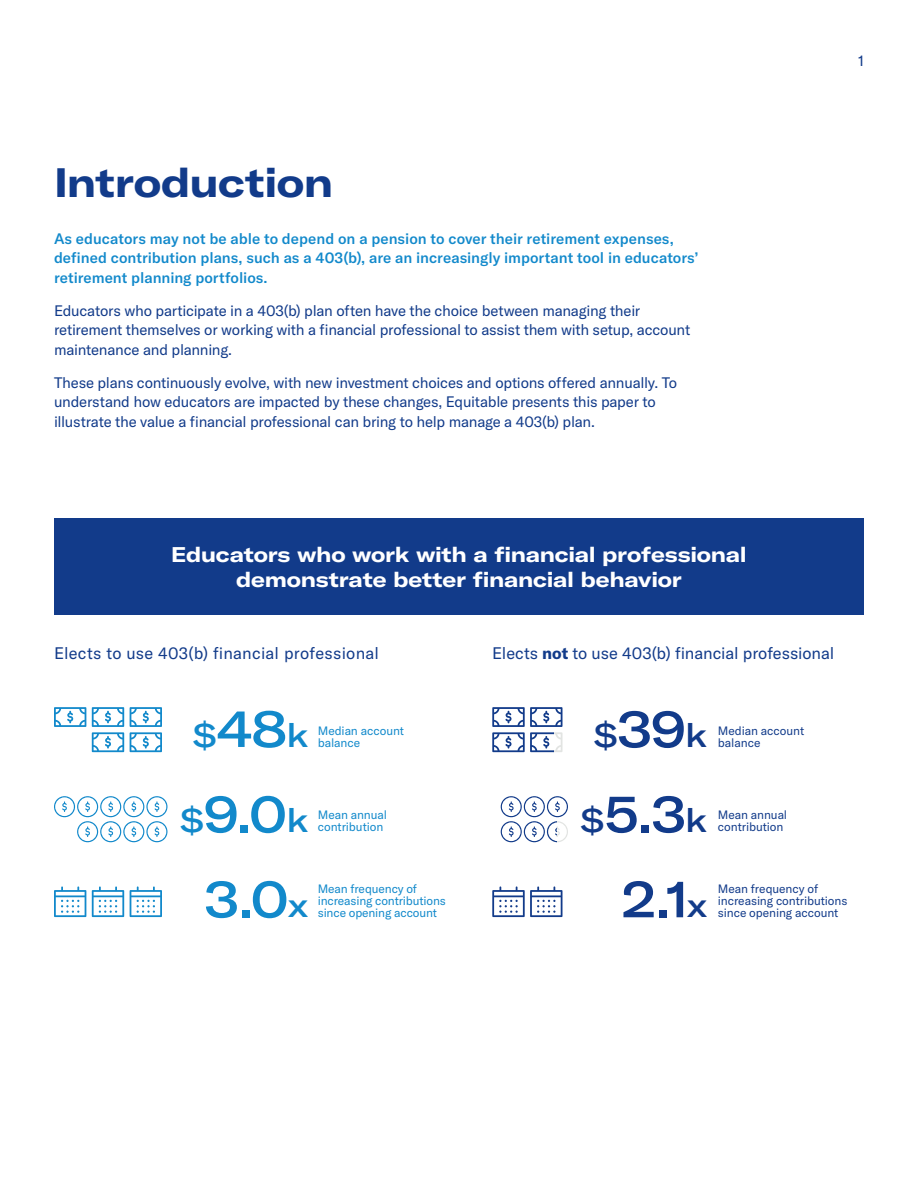
<style>
.page{position:relative;width:918px;height:1188px;background:#fff}
.page>*{position:absolute;margin:0;border:0;box-sizing:border-box;transform-origin:0 0}
.E_Head{font:500 expanded 51px "GT America";color:#1289cb}
.E_Head-2{font:500 expanded 51px "GT America";color:#123b8a}
.A_Head{font:700 expanded 40.5px "GT America";letter-spacing:-.015em;color:#123b8a}
.E_Head-3{font:500 expanded 33.15px "GT America";color:#1289cb}
.E_Head-4{font:500 expanded 33.15px "GT America";color:#123b8a}
.B_Head{font:700 expanded 21px/25.5px "GT America";letter-spacing:-.01em;color:#fff;text-align:center}
.C_Head{font:16.5px "GT America";letter-spacing:.005em;color:#123b8a}
.Body_Copy{font:15px/19.5px "GT America";letter-spacing:-.015em;color:#123b8a}
.Intro_Copy{font:500 15px/19.5px "GT America";color:#1289cb}
.Body_Copy-2{font:12px/12px "GT America";letter-spacing:-.01em;color:#1289cb}
.Body_Copy-3{font:12px/12px "GT America";letter-spacing:-.005em;color:#123b8a}
.s1{font-weight:700}
.s2{font-size:51px}
.s3{font-size:33.15px}
</style>
<div class="page">
<div style="left:54px;top:518px;width:810px;height:97px;background:#123b8a"></div>
<svg style="left:130px;top:707px;width:32px;height:45px"></svg>
<svg style="left:92px;top:707px;width:32px;height:45px"></svg>
<svg style="left:54px;top:707px;width:32px;height:20px"></svg>
<svg style="left:54px;top:796px;width:113px;height:46px"></svg>
<svg style="left:530px;top:752px;width:23px;height:1px"></svg>
<svg style="left:492px;top:707px;width:70px;height:45px"></svg>
<svg style="left:54px;top:886px;width:32px;height:31px"></svg>
<svg style="left:92px;top:886px;width:32px;height:31px"></svg>
<svg style="left:130px;top:886px;width:32px;height:31px"></svg>
<svg style="left:492px;top:886px;width:70px;height:31px"></svg>
<svg style="left:501px;top:796px;width:67px;height:46px"></svg>
<p class="A_Head" style="left:54px;top:157px;width:280px">Introduction</p>
<p class="Intro_Copy" style="left:54px;top:228px;width:646px">As educators may not be able to depend on a pension to cover their retirement expenses, defined contribution plans, such as a 403(b), are an increasingly important tool in educators’ retirement planning portfolios.</p>
<p class="Body_Copy" style="left:54px;top:300px;width:638px">Educators who participate in a 403(b) plan often have the choice between managing their retirement themselves or working with a financial professional to assist them with setup, account maintenance and planning.</p>
<p class="Body_Copy" style="left:54px;top:372px;width:625px">These plans continuously evolve, with new investment choices and options offered annually. To understand how educators are impacted by these changes, Equitable presents this paper to illustrate the value a financial professional can bring to help manage a 403(b) plan.</p>
<p class="Body_Copy" style="left:858px;top:51px;width:7px">1</p>
<p class="B_Head" style="left:171px;top:541px;width:577px">Educators who work with a financial professional demonstrate better financial behavior</p>
<p class="C_Head" style="left:54px;top:644px;width:327px">Elects to use 403(b) financial professional</p>
<p class="C_Head" style="left:492px;top:644px;width:344px">Elects <span class="s1">not</span> to use 403(b) financial professional</p>
<p class="E_Head-3" style="left:193px;top:715px;width:117px">$<span class="s2">48</span>k</p>
<p class="Body_Copy-2" style="left:318px;top:725px;width:88px">Median account balance</p>
<p class="E_Head-4" style="left:594px;top:715px;width:115px">$<span class="s2">39</span>k</p>
<p class="Body_Copy-3" style="left:718px;top:725px;width:88px">Median account balance</p>
<p class="E_Head" style="left:180px;top:783px;width:130px"><span class="s3">$</span>9.0<span class="s3">k</span></p>
<p class="Body_Copy-2" style="left:318px;top:809px;width:71px">Mean annual contribution</p>
<p class="E_Head-2" style="left:581px;top:783px;width:128px"><span class="s3">$</span>5.3<span class="s3">k</span></p>
<p class="Body_Copy-3" style="left:718px;top:809px;width:71px">Mean annual contribution</p>
<p class="E_Head" style="left:204px;top:868px;width:106px">3.0<span class="s3">x</span></p>
<p class="Body_Copy-2" style="left:318px;top:883px;width:130px">Mean frequency of increasing contributions since opening account</p>
<p class="E_Head-2" style="left:622px;top:868px;width:87px">2.1<span class="s3">x</span></p>
<p class="Body_Copy-3" style="left:718px;top:883px;width:131px">Mean frequency of increasing contributions since opening account</p>
</div>
